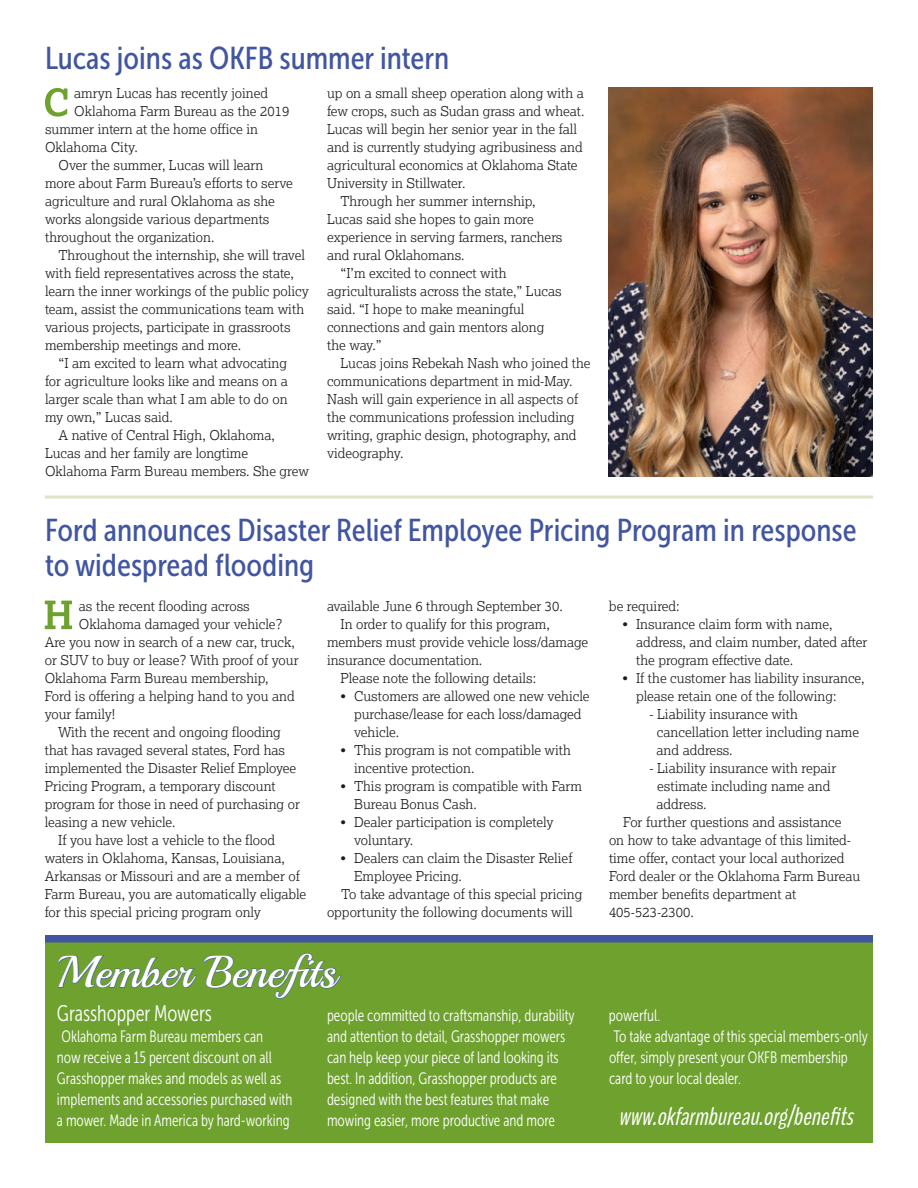
<style>
.page{position:relative;width:918px;height:1188px;background:#fff}
.page>*{position:absolute;margin:0;border:0;box-sizing:border-box;transform-origin:0 0}
.t1{font:45px "Playball";color:#fff}
.Headline{font:31.5px/34.5px "Museo Sans Cond 500";color:#4155a1}
.t2{font:italic 25.5px "Bench Nine";color:#fff}
.Static_Box_Headline{font:22.5px "Museo Sans Cond 300";color:#fff;scale:.9 1}
.Static_Box_text{font:16.5px/21px "Museo Sans Cond 300";color:#fff;scale:.9 1}
.Body_Text{font:300 13.5px/18px "Lexia";color:#1d1d1b}
.bullets{font:300 13.5px/18px "Lexia";color:#1d1d1b}
</style>
<div class="page">
<div style="left:45px;top:939px;width:828px;height:204px;background:#6ea12e"></div>
<svg style="left:58px;top:955px;width:138px;height:33px"></svg>
<svg style="left:203px;top:953px;width:138px;height:46px"></svg>
<div style="left:45px;top:935px;width:828px;height:8px;background:#4155a1"></div>
<svg style="left:45px;top:88px;width:22px;height:29px"></svg>
<img style="left:609px;top:88px;width:264px;height:389px">
<hr style="left:45px;top:495px;width:828px;height:3px;background:#dde4c8">
<svg style="left:45px;top:601px;width:27px;height:28px"></svg>
<p class="Headline" style="left:45px;top:41px;width:406px">Lucas joins as OKFB summer intern</p>
<p class="Body_Text" style="left:327px;top:84px;width:259px">up on a small sheep operation along with a few crops, such as Sudan grass and wheat.<br>Lucas will begin her senior year in the fall and is currently studying agribusiness and agricultural economics at Oklahoma State University in Stillwater.</p>
<p class="Body_Text" style="left:341px;top:192px;width:197px">Through her summer internship,</p>
<p class="Body_Text" style="left:327px;top:210px;width:237px">Lucas said she hopes to gain more experience in serving farmers, ranchers</p>
<p class="Body_Text" style="left:327px;top:246px;width:139px">and rural Oklahomans.</p>
<p class="Body_Text" style="left:327px;top:264px;width:236px;text-indent:14px">“I’m excited to connect with agriculturalists across the state,” Lucas said. “I hope to make meaningful connections and gain mentors along</p>
<p class="Body_Text" style="left:327px;top:336px;width:56px">the way.”</p>
<p class="Body_Text" style="left:327px;top:354px;width:265px;text-indent:14px">Lucas joins Rebekah Nash who joined the communications department in mid-May.<br>Nash will gain experience in all aspects of the communications profession including writing, graphic design, photography, and videography.</p>
<p class="Body_Text" style="left:74px;top:84px;width:195px">amryn Lucas has recently joined</p>
<p class="Body_Text" style="left:74px;top:102px;width:217px">Oklahoma Farm Bureau as the 2019</p>
<p class="Body_Text" style="left:45px;top:120px;width:215px">summer intern at the home office in</p>
<p class="Body_Text" style="left:45px;top:138px;width:94px">Oklahoma City.</p>
<p class="Body_Text" style="left:45px;top:156px;width:250px;text-indent:14px">Over the summer, Lucas will learn more about Farm Bureau’s efforts to serve agriculture and rural Oklahoma as she works alongside various departments throughout the organization.</p>
<p class="Body_Text" style="left:45px;top:246px;width:265px;text-indent:14px">Throughout the internship, she will travel with field representatives across the state, learn the inner workings of the public policy team, assist the communications team with various projects, participate in grassroots membership meetings and more.</p>
<p class="Body_Text" style="left:45px;top:354px;width:244px;text-align:justify;text-indent:14px">“I am excited to learn what advocating for agriculture looks like and means on a larger scale than what I am able to do on my own,” Lucas said.</p>
<p class="Body_Text" style="left:45px;top:426px;width:265px;text-indent:14px">A native of Central High, Oklahoma,<br>Lucas and her family are longtime<br>Oklahoma Farm Bureau members. She grew</p>
<p class="Headline" style="left:45px;top:513px;width:813px">Ford announces Disaster Relief Employee Pricing Program in response to widespread flooding</p>
<p class="Body_Text" style="left:79px;top:597px;width:172px">as the recent flooding across</p>
<p class="Body_Text" style="left:79px;top:615px;width:205px">Oklahoma damaged your vehicle?</p>
<p class="Body_Text" style="left:45px;top:633px;width:252px">Are you now in search of a new car, truck,</p>
<p class="Body_Text" style="left:45px;top:651px;width:256px">or SUV to buy or lease? With proof of your</p>
<p class="Body_Text" style="left:45px;top:669px;width:225px">Oklahoma Farm Bureau membership,</p>
<p class="Body_Text" style="left:45px;top:687px;width:251px">Ford is offering a helping hand to you and your family!</p>
<p class="Body_Text" style="left:45px;top:723px;width:257px;text-indent:14px">With the recent and ongoing flooding that has ravaged several states, Ford has implemented the Disaster Relief Employee Pricing Program, a temporary discount program for those in need of purchasing or leasing a new vehicle.</p>
<p class="Body_Text" style="left:45px;top:831px;width:263px;text-indent:14px">If you have lost a vehicle to the flood waters in Oklahoma, Kansas, Louisiana, Arkansas or Missouri and are a member of Farm Bureau, you are automatically eligable for this special pricing program only</p>
<p class="Body_Text" style="left:327px;top:597px;width:237px">available June 6 through September 30.</p>
<p class="Body_Text" style="left:327px;top:615px;width:263px;text-indent:14px">In order to qualify for this program, members must provide vehicle loss/damage insurance documentation.</p>
<p class="Body_Text" style="left:341px;top:669px;width:197px">Please note the following details:</p>
<p class="Body_Text" style="left:354px;top:687px;width:237px;text-indent:-14px">• Customers are allowed one new vehicle purchase/lease for each loss/damaged vehicle.</p>
<p class="Body_Text" style="left:354px;top:741px;width:219px;text-indent:-14px">• This program is not compatible with incentive protection.</p>
<p class="Body_Text" style="left:354px;top:777px;width:230px;text-indent:-14px">• This program is compatible with Farm<br>Bureau Bonus Cash.</p>
<p class="Body_Text" style="left:354px;top:813px;width:201px;text-indent:-14px">• Dealer participation is completely voluntary.</p>
<p class="Body_Text" style="left:354px;top:849px;width:220px;text-indent:-14px">• Dealers can claim the Disaster Relief<br>Employee Pricing.</p>
<p class="bullets" style="left:327px;top:885px;width:257px;text-indent:14px">To take advantage of this special pricing opportunity the following documents will</p>
<p class="bullets" style="left:609px;top:597px;width:72px">be required:</p>
<p class="Body_Text" style="left:636px;top:615px;width:233px;text-indent:-14px">• Insurance claim form with name, address, and claim number, dated after the program effective date.</p>
<p class="Body_Text" style="left:636px;top:669px;width:230px;text-indent:-14px">• If the customer has liability insurance, please retain one of the following:</p>
<p class="bullets" style="left:657px;top:705px;width:204px;text-indent:-7px">- Liability insurance with cancellation letter including name and address.</p>
<p class="bullets" style="left:650px;top:759px;width:188px;text-align:center">- Liability insurance with repair estimate including name and</p>
<p class="bullets" style="left:657px;top:795px;width:51px">address.</p>
<p class="bullets" style="left:609px;top:813px;width:253px;text-indent:14px">For further questions and assistance<br>on how to take advantage of this limited&shy;time offer, contact your local authorized Ford dealer or the Oklahoma Farm Bureau member benefits department at</p>
<p class="bullets" style="left:609px;top:903px;width:86px">405-523-2300.</p>
<p class="t1" style="left:57px;top:944px;width:281px">Member Benefits</p>
<p class="Static_Box_Headline" style="left:57px;top:1001px;width:174px">Grasshopper Mowers</p>
<p class="Static_Box_text" style="left:57px;top:1026px;width:263px">Oklahoma Farm Bureau members can<br>now receive a 15 percent discount on all Grasshopper makes and models as well as implements and accessories purchased with a mower. Made in America by hard-working</p>
<p class="Static_Box_text" style="left:327px;top:1005px;width:277px">people committed to craftsmanship, durability and attention to detail, Grasshopper mowers can help keep your piece of land looking its best. In addition, Grasshopper products are designed with the best features that make mowing easier, more productive and more</p>
<p class="Static_Box_text" style="left:609px;top:1005px;width:58px">powerful.</p>
<p class="Static_Box_text" style="left:609px;top:1026px;width:289px">To take advantage of this special members-only offer, simply present your OKFB membership card to your local dealer.</p>
<p class="t2" style="left:618px;top:1100px;width:243px">www.okfarmbureau.org/benefits</p>
</div>
